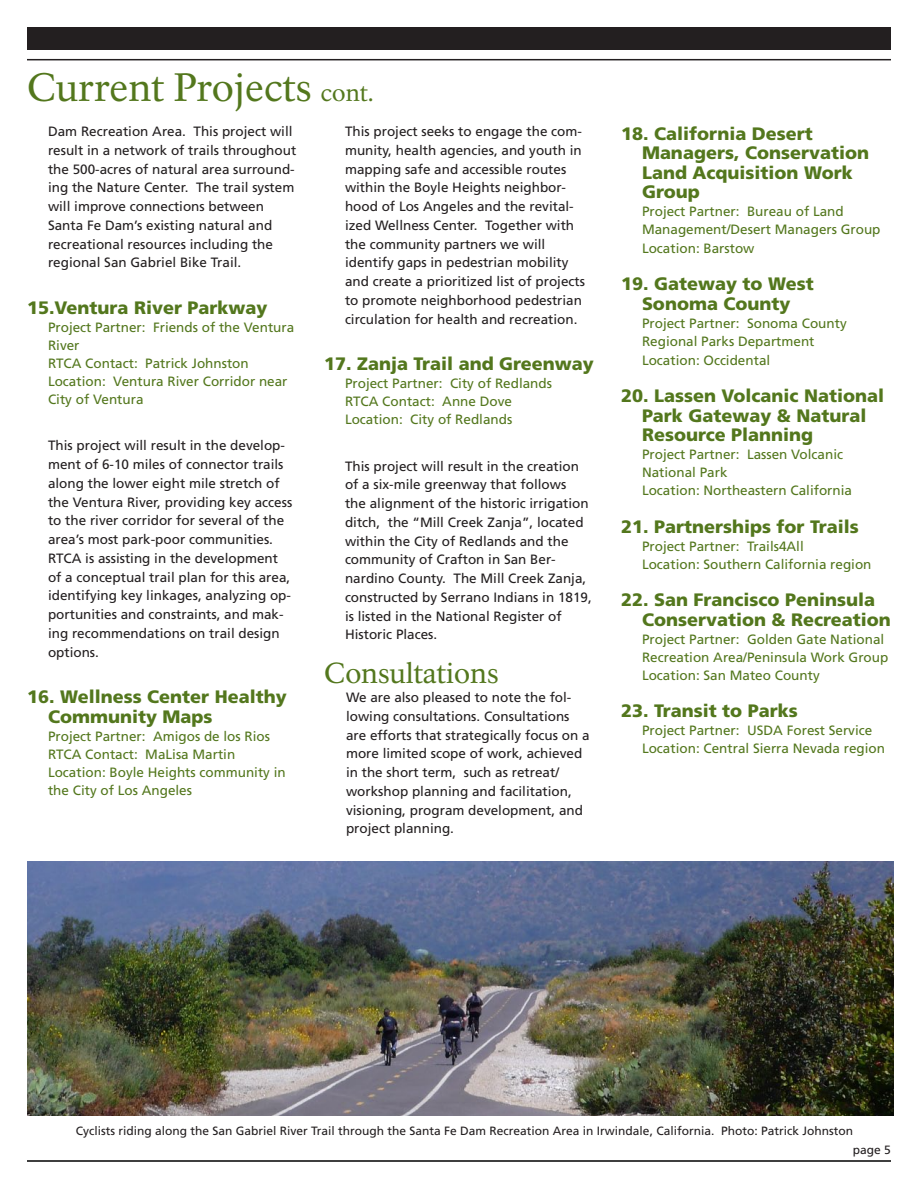
<style>
.page{position:relative;width:918px;height:1188px;background:#fff}
.page>*{position:absolute;margin:0;border:0;box-sizing:border-box;transform-origin:0 0}
._01_RecentSuccess_H1{font:39px "NPS Rawlinson OT";color:#53771d}
._01_RecentSuccess_H1-2{font:28.5px "NPS Rawlinson OT";letter-spacing:-.005em;color:#53771d}
._04_CurrentProject_H{font:900 18px/19.5px "Frutiger LT Std";color:#53771d}
._07_CurrentProject_T{font:13.5px/18.8px "Frutiger LT Std";color:#231f20}
._04_CurrentProject_H-2{font:13.5px/18px "Frutiger LT Std";color:#53771d}
._08_Caption{font:12px "Frutiger LT Std";color:#231f20}
._15_Continued{font:12px "Frutiger LT Std";color:#231f20}
.s1{font-size:24px}
</style>
<div class="page">
<div style="left:27px;top:27px;width:864px;height:23px;background:#231f20"></div>
<hr style="left:27px;top:59px;width:864px;height:1px;background:#231f20">
<hr style="left:27px;top:1160px;width:864px;height:2px;background:#000">
<img style="left:27px;top:862px;width:866px;height:253px">
<p class="_01_RecentSuccess_H1" style="left:27px;top:64px;width:348px">Current Projects <span class="s1">cont.</span></p>
<p class="_07_CurrentProject_T" style="left:48px;top:122px;width:250px">Dam Recreation Area. This project will result in a network of trails throughout the 500-acres of natural area surround&shy;ing the Nature Center. The trail system will improve connections between Santa Fe Dam’s existing natural and recreational resources including the regional San Gabriel Bike Trail.</p>
<p class="_04_CurrentProject_H" style="left:27px;top:298px;width:242px">15.Ventura River Parkway</p>
<p class="_04_CurrentProject_H-2" style="left:48px;top:318px;width:248px">Project Partner: Friends of the Ventura<br>River<br>RTCA Contact: Patrick Johnston<br>Location: Ventura River Corridor near<br>City of Ventura</p>
<p class="_07_CurrentProject_T" style="left:48px;top:436px;width:246px">This project will result in the develop&shy;ment of 6-10 miles of connector trails along the lower eight mile stretch of the Ventura River, providing key access to the river corridor for several of the area’s most park-poor communities.<br>RTCA is assisting in the development of a conceptual trail plan for this area, identifying key linkages, analyzing op&shy;portunities and constraints, and mak&shy;ing recommendations on trail design options.</p>
<p class="_04_CurrentProject_H" style="left:48px;top:687px;width:240px;text-indent:-21px">16. Wellness Center Healthy<br>Community Maps</p>
<p class="_04_CurrentProject_H-2" style="left:48px;top:727px;width:239px">Project Partner: Amigos de los Rios<br>RTCA Contact: MaLisa Martin<br>Location: Boyle Heights community in the City of Los Angeles</p>
<p class="_07_CurrentProject_T" style="left:345px;top:122px;width:242px">This project seeks to engage the com&shy;munity, health agencies, and youth in mapping safe and accessible routes within the Boyle Heights neighbor&shy;hood of Los Angeles and the revital&shy;ized Wellness Center. Together with the community partners we will identify gaps in pedestrian mobility and create a prioritized list of projects to promote neighborhood pedestrian circulation for health and recreation.</p>
<p class="_04_CurrentProject_H" style="left:324px;top:354px;width:271px">17. Zanja Trail and Greenway</p>
<p class="_04_CurrentProject_H-2" style="left:345px;top:375px;width:209px">Project Partner: City of Redlands<br>RTCA Contact: Anne Dove<br>Location: City of Redlands</p>
<p class="_07_CurrentProject_T" style="left:345px;top:457px;width:248px">This project will result in the creation of a six-mile greenway that follows<br>the alignment of the historic irrigation ditch, the “Mill Creek Zanja”, located within the City of Redlands and the community of Crafton in San Ber&shy;nardino County. The Mill Creek Zanja, constructed by Serrano Indians in 1819, is listed in the National Register of Historic Places.</p>
<p class="_01_RecentSuccess_H1-2" style="left:324px;top:655px;width:176px">Consultations</p>
<p class="_07_CurrentProject_T" style="left:346px;top:688px;width:245px">We are also pleased to note the fol&shy;lowing consultations. Consultations are efforts that strategically focus on a more limited scope of work, achieved in the short term, such as retreat/ workshop planning and facilitation, visioning, program development, and project planning.</p>
<p class="_04_CurrentProject_H" style="left:642px;top:123px;width:229px;text-indent:-21px">18. California Desert<br>Managers, Conservation<br>Land Acquisition Work<br>Group</p>
<p class="_04_CurrentProject_H-2" style="left:642px;top:202px;width:240px">Project Partner: Bureau of Land<br>Management/Desert Managers Group<br>Location: Barstow</p>
<p class="_04_CurrentProject_H" style="left:621px;top:274px;width:194px;text-align:center">19. Gateway to West<br>Sonoma County</p>
<p class="_04_CurrentProject_H-2" style="left:642px;top:314px;width:206px">Project Partner: Sonoma County<br>Regional Parks Department<br>Location: Occidental</p>
<p class="_04_CurrentProject_H" style="left:642px;top:386px;width:244px;text-indent:-21px">20. Lassen Volcanic National<br>Park Gateway &amp; Natural<br>Resource Planning</p>
<p class="_04_CurrentProject_H-2" style="left:642px;top:445px;width:212px">Project Partner: Lassen Volcanic<br>National Park<br>Location: Northeastern California</p>
<p class="_04_CurrentProject_H" style="left:621px;top:516px;width:239px">21. Partnerships for Trails</p>
<p class="_04_CurrentProject_H-2" style="left:642px;top:537px;width:231px">Project Partner: Trails4All<br>Location: Southern California region</p>
<p class="_04_CurrentProject_H" style="left:642px;top:590px;width:250px;text-indent:-21px">22. San Francisco Peninsula<br>Conservation &amp; Recreation</p>
<p class="_04_CurrentProject_H-2" style="left:642px;top:630px;width:248px">Project Partner: Golden Gate National<br>Recreation Area/Peninsula Work Group<br>Location: San Mateo County</p>
<p class="_04_CurrentProject_H" style="left:621px;top:701px;width:178px">23. Transit to Parks</p>
<p class="_04_CurrentProject_H-2" style="left:642px;top:721px;width:245px">Project Partner: USDA Forest Service<br>Location: Central Sierra Nevada region</p>
<p class="_08_Caption" style="left:76px;top:1124px;width:779px">Cyclists riding along the San Gabriel River Trail through the Santa Fe Dam Recreation Area in Irwindale, California. Photo: Patrick Johnston</p>
<p class="_15_Continued" style="left:853px;top:1142px;width:40px">page 5</p>
</div>
